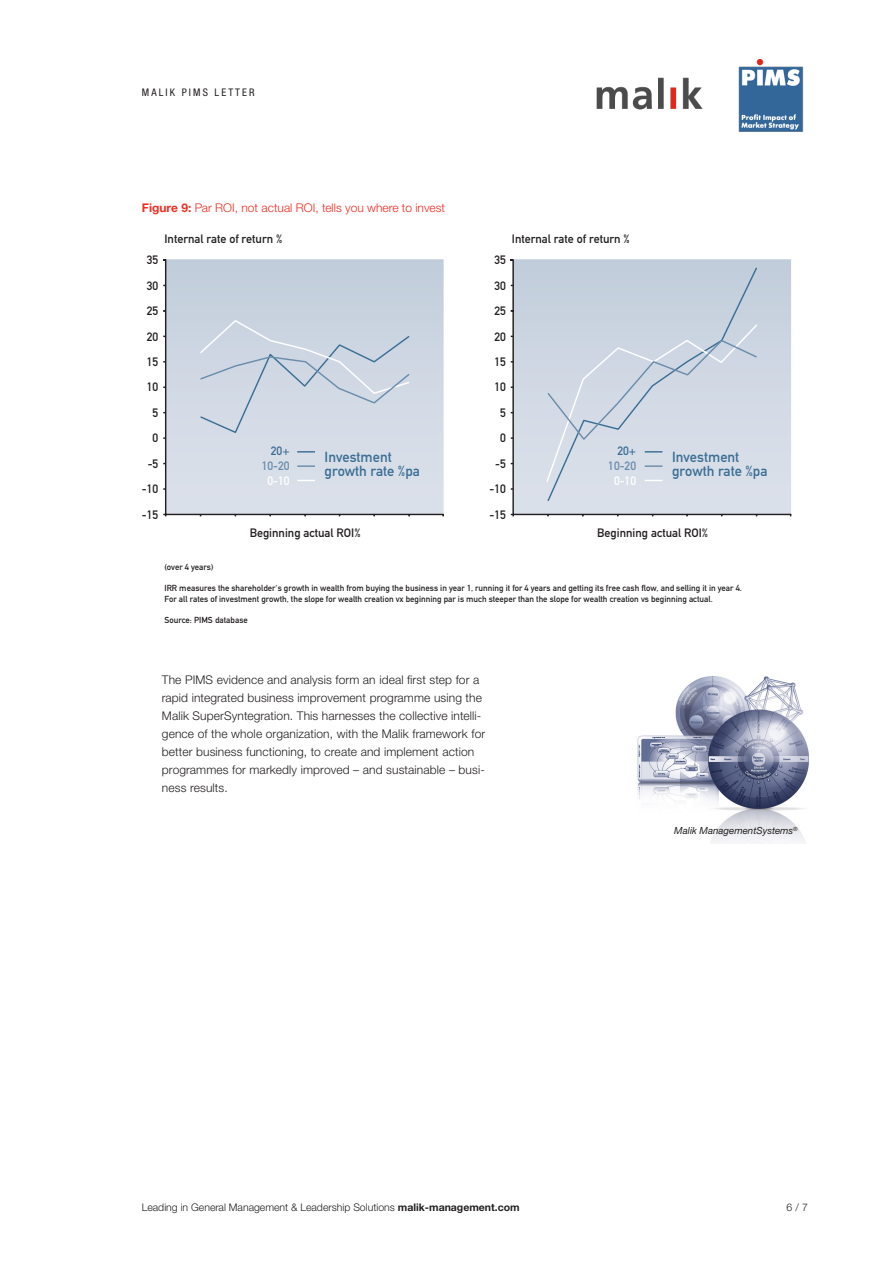
<style>
.page{position:relative;width:893px;height:1263px;background:#fff}
.page>*{position:absolute;margin:0;border:0;box-sizing:border-box;transform-origin:0 0}
.t1{font:14.4px/14.4px "DIN Mittelschrift";color:#3b6f95}
.Fliesstext{font:300 12px/18px "Helvetica Neue LTW1 G";letter-spacing:.01em;color:#231f20}
.t2{font:12px "DIN Mittelschrift";color:#231f20}
.Fliesstext-2{font:300 12px "Helvetica Neue LTW1 G";color:#ee2e22}
.t3{font:12px/15px "DIN Mittelschrift";color:#6a8dac;text-align:right}
.t4{font:300 10.5px "Helvetica Neue LTW1 G";color:#231f20}
.t5{font:condensed 10.5px "Helvetica Neue LTW1 G";letter-spacing:.2em;color:#231f20}
.Deckblatt_Modelbesch{font:italic 9.75px "Helvetica Neue LTW1 G";color:#231f20}
.t6{font:8.7px/10.5px "DIN Mittelschrift";color:#231f20}
.s1{font-weight:700}
.s2{color:#3b6f95}
.s3{color:#fff}
</style>
<div class="page">
<img style="left:596px;top:59px;width:208px;height:73px">
<svg style="left:163px;top:259px;width:281px;height:258px;background:#ced5e1"></svg>
<svg style="left:297px;top:465px;width:18px;height:2px"></svg>
<svg style="left:297px;top:451px;width:18px;height:1px"></svg>
<svg style="left:297px;top:480px;width:18px;height:1px"></svg>
<div style="left:199px;top:319px;width:212px;height:115px;background:#d0d8e4"></div>
<svg style="left:510px;top:259px;width:281px;height:258px;background:#cbd3dd"></svg>
<svg style="left:546px;top:266px;width:212px;height:237px;background:#c9d3e0"></svg>
<svg style="left:545px;top:323px;width:214px;height:160px;background:#cfd8e3"></svg>
<img style="left:637px;top:676px;width:172px;height:168px">
<p class="t5" style="left:142px;top:86px;width:114px">MALIK PIMS LETTER</p>
<p class="Fliesstext-2" style="left:142px;top:200px;width:305px"><span class="s1">Figure 9:</span> Par ROI, not actual ROI, tells you where to invest</p>
<p class="t2" style="left:164px;top:232px;width:119px">Internal rate of return %</p>
<p class="t2" style="left:512px;top:232px;width:119px">Internal rate of return %</p>
<p class="t2" style="left:147px;top:253px;width:13px">35</p>
<p class="t2" style="left:494px;top:253px;width:13px">35</p>
<p class="t2" style="left:147px;top:278px;width:13px">30</p>
<p class="t2" style="left:494px;top:278px;width:13px">30</p>
<p class="t2" style="left:147px;top:304px;width:13px">25</p>
<p class="t2" style="left:494px;top:304px;width:13px">25</p>
<p class="t2" style="left:147px;top:329px;width:13px">20</p>
<p class="t2" style="left:494px;top:329px;width:13px">20</p>
<p class="t2" style="left:147px;top:355px;width:13px">15</p>
<p class="t2" style="left:494px;top:355px;width:13px">15</p>
<p class="t2" style="left:147px;top:380px;width:13px">10</p>
<p class="t2" style="left:494px;top:380px;width:13px">10</p>
<p class="t2" style="left:153px;top:406px;width:7px">5</p>
<p class="t2" style="left:500px;top:406px;width:7px">5</p>
<p class="t2" style="left:153px;top:431px;width:7px">0</p>
<p class="t2" style="left:500px;top:431px;width:7px">0</p>
<p class="t2" style="left:148px;top:456px;width:12px">-5</p>
<p class="t2" style="left:142px;top:482px;width:18px">-10</p>
<p class="t3" style="left:262px;top:443px;width:29px"><span class="s2">20+<br></span>10-20<br><span class="s3">0-10</span></p>
<p class="t1" style="left:325px;top:449px;width:97px">Investment growth rate %pa</p>
<p class="t2" style="left:495px;top:456px;width:12px">-5</p>
<p class="t2" style="left:489px;top:482px;width:18px">-10</p>
<p class="t3" style="left:608px;top:443px;width:29px"><span class="s2">20+<br></span>10-20<br><span class="s3">0-10</span></p>
<p class="t1" style="left:672px;top:449px;width:97px">Investment growth rate %pa</p>
<p class="t2" style="left:142px;top:507px;width:18px">-15</p>
<p class="t2" style="left:489px;top:507px;width:18px">-15</p>
<p class="t2" style="left:250px;top:526px;width:112px">Beginning actual ROI%</p>
<p class="t2" style="left:597px;top:526px;width:112px">Beginning actual ROI%</p>
<p class="t6" style="left:164px;top:562px;width:50px">(over 4 years)</p>
<p class="t6" style="left:164px;top:583px;width:579px">IRR measures the shareholder‘s growth in wealth from buying the business in year 1, running it for 4 years and getting its free cash flow, and selling it in year 4.<br>For all rates of investment growth, the slope for wealth creation vx beginning par is much steeper than the slope for wealth creation vs beginning actual.</p>
<p class="t6" style="left:164px;top:615px;width:85px">Source: PIMS database</p>
<p class="Fliesstext" style="left:162px;top:671px;width:325px">The PIMS evidence and analysis form an ideal first step for a rapid integrated business improvement programme using the Malik SuperSyntegration. This harnesses the collective intelli&shy;gence of the whole organization, with the Malik framework for better business functioning, to create and implement action programmes for markedly improved – and sustainable – busi&shy;ness results.</p>
<p class="t4" style="left:142px;top:1200px;width:379px">Leading in General Management &amp; Leadership Solutions <span class="s1">malik-management.com</span></p>
<p class="Deckblatt_Modelbesch" style="left:674px;top:824px;width:125px">Malik ManagementSystems<sup>®</sup></p>
<p class="t4" style="left:786px;top:1200px;width:23px">6 / 7</p>
</div>
